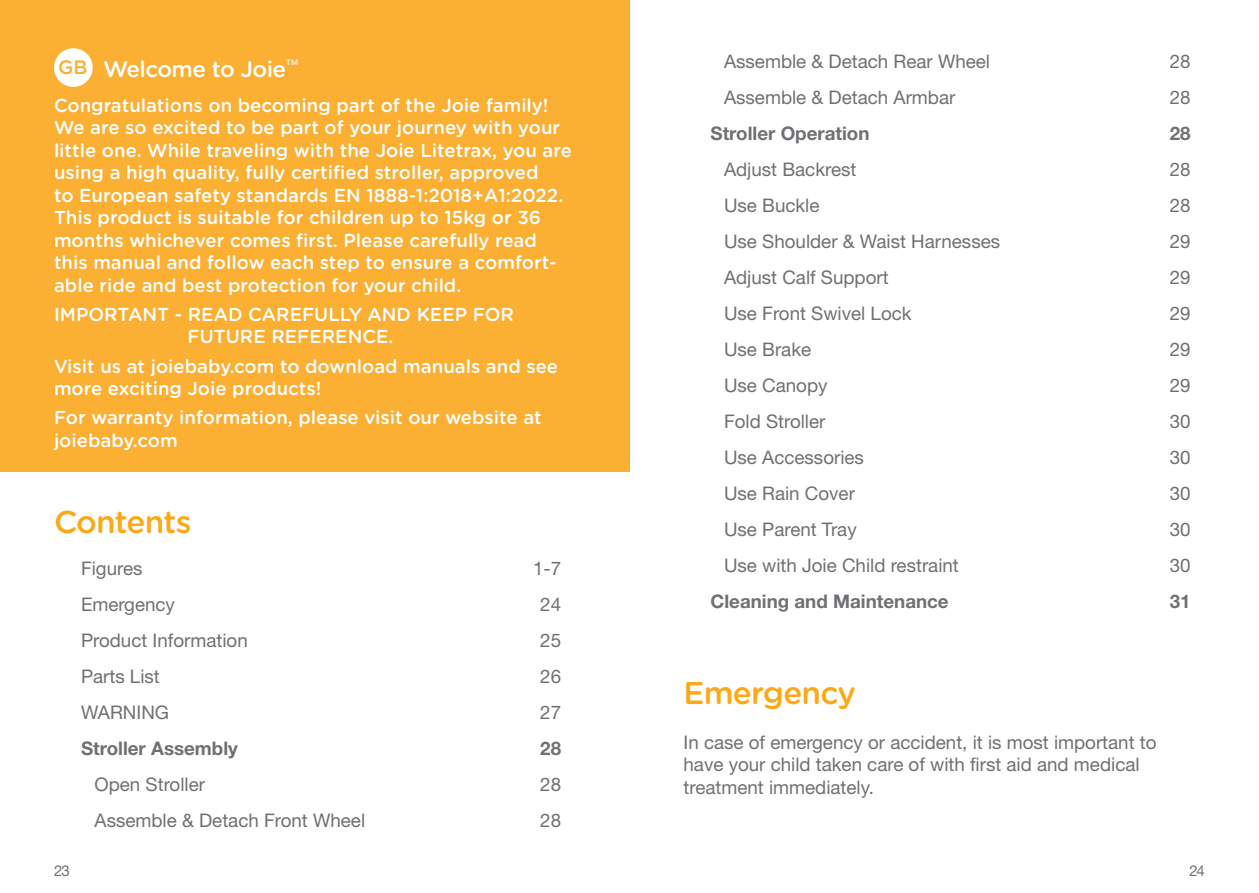
<style>
.page{position:relative;width:1259px;height:893px;background:#fff}
.page>*{position:absolute;margin:0;border:0;box-sizing:border-box;transform-origin:0 0}
.t1{font:500 31.5px "Gotham Rounded";letter-spacing:-.025em;color:#fba918}
.t2{font:500 22.5px "Gotham Rounded";letter-spacing:-.025em;color:#fff}
.t3{font:500 18.75px/22.5px "Gotham Rounded";color:#fff}
.t4{font:18.75px/22.5px "Helvetica Neue LT Std";color:#716f73}
.t5{font:700 18.75px "Helvetica Neue LT Std";color:#716f73}
.t6{font:15px "Helvetica Neue LT Std";color:#716f73}
.s1{font-size:19.5px;color:#fbaf33}
</style>
<div class="page">
<div style="left:0;top:0;width:629px;height:471px;background:#fbaf33"></div>
<div style="left:54px;top:48px;width:39px;height:39px;background:#fff;border-radius:50%"></div>
<p class="t2" style="left:58px;top:53px;width:242px"><span class="s1">GB</span> Welcome to Joie<sup>™</sup></p>
<p class="t3" style="left:54px;top:93px;width:519px">Congratulations on becoming part of the Joie family!<br>We are so excited to be part of your journey with your little one. While traveling with the Joie Litetrax, you are using a high quality, fully certified stroller, approved<br>to European safety standards EN 1888-1:2018+A1:2022.<br>This product is suitable for children up to 15kg or 36 months whichever comes first. Please carefully read this manual and follow each step to ensure a comfort&shy;able ride and best protection for your child.</p>
<p class="t3" style="left:188px;top:302px;width:328px;text-indent:-134px">IMPORTANT - READ CAREFULLY AND KEEP FOR<br>FUTURE REFERENCE.</p>
<p class="t3" style="left:54px;top:354px;width:505px">Visit us at joiebaby.com to download manuals and see more exciting Joie products!</p>
<p class="t3" style="left:54px;top:406px;width:489px">For warranty information, please visit our website at joiebaby.com</p>
<h1 class="t1" style="left:54px;top:500px;width:139px">Contents</h1>
<p class="t4" style="left:81px;top:557px;width:63px">Figures</p>
<p class="t4" style="left:533px;top:557px;width:30px">1-7</p>
<p class="t4" style="left:81px;top:593px;width:95px">Emergency</p>
<p class="t4" style="left:540px;top:593px;width:22px">24</p>
<p class="t4" style="left:81px;top:629px;width:168px">Product Information</p>
<p class="t4" style="left:540px;top:629px;width:22px">25</p>
<p class="t4" style="left:81px;top:665px;width:80px">Parts List</p>
<p class="t4" style="left:540px;top:665px;width:22px">26</p>
<p class="t4" style="left:81px;top:701px;width:90px">WARNING</p>
<p class="t4" style="left:540px;top:701px;width:22px">27</p>
<p class="t5" style="left:81px;top:737px;width:158px">Stroller Assembly</p>
<p class="t5" style="left:540px;top:737px;width:22px">28</p>
<p class="t4" style="left:94px;top:773px;width:112px">Open Stroller</p>
<p class="t4" style="left:540px;top:773px;width:22px">28</p>
<p class="t4" style="left:94px;top:809px;width:272px">Assemble &amp; Detach Front Wheel</p>
<p class="t4" style="left:540px;top:809px;width:22px">28</p>
<p class="t4" style="left:724px;top:50px;width:268px">Assemble &amp; Detach Rear Wheel</p>
<p class="t4" style="left:1169px;top:50px;width:22px">28</p>
<p class="t4" style="left:724px;top:86px;width:233px">Assemble &amp; Detach Armbar</p>
<p class="t4" style="left:1169px;top:86px;width:22px">28</p>
<p class="t5" style="left:710px;top:122px;width:160px">Stroller Operation</p>
<p class="t5" style="left:1169px;top:122px;width:22px">28</p>
<p class="t4" style="left:724px;top:158px;width:134px">Adjust Backrest</p>
<p class="t4" style="left:1169px;top:158px;width:22px">28</p>
<p class="t4" style="left:724px;top:194px;width:97px">Use Buckle</p>
<p class="t4" style="left:1169px;top:194px;width:22px">28</p>
<p class="t4" style="left:724px;top:230px;width:278px">Use Shoulder &amp; Waist Harnesses</p>
<p class="t4" style="left:1169px;top:230px;width:22px">29</p>
<p class="t4" style="left:724px;top:266px;width:166px">Adjust Calf Support</p>
<p class="t4" style="left:1169px;top:266px;width:22px">29</p>
<p class="t4" style="left:724px;top:302px;width:189px">Use Front Swivel Lock</p>
<p class="t4" style="left:1169px;top:302px;width:22px">29</p>
<p class="t4" style="left:724px;top:338px;width:89px">Use Brake</p>
<p class="t4" style="left:1169px;top:338px;width:22px">29</p>
<p class="t4" style="left:724px;top:374px;width:105px">Use Canopy</p>
<p class="t4" style="left:1169px;top:374px;width:22px">29</p>
<p class="t4" style="left:724px;top:410px;width:103px">Fold Stroller</p>
<p class="t4" style="left:1169px;top:410px;width:22px">30</p>
<p class="t4" style="left:724px;top:446px;width:141px">Use Accessories</p>
<p class="t4" style="left:1169px;top:446px;width:22px">30</p>
<p class="t4" style="left:724px;top:482px;width:132px">Use Rain Cover</p>
<p class="t4" style="left:1169px;top:482px;width:22px">30</p>
<p class="t4" style="left:724px;top:518px;width:134px">Use Parent Tray</p>
<p class="t4" style="left:1169px;top:518px;width:22px">30</p>
<p class="t4" style="left:724px;top:554px;width:236px">Use with Joie Child restraint</p>
<p class="t4" style="left:1169px;top:554px;width:22px">30</p>
<p class="t5" style="left:710px;top:590px;width:240px">Cleaning and Maintenance</p>
<p class="t5" style="left:1169px;top:590px;width:22px">31</p>
<h1 class="t1" style="left:683px;top:671px;width:174px">Emergency</h1>
<p class="t4" style="left:683px;top:731px;width:474px">In case of emergency or accident, it is most important to have your child taken care of with first aid and medical treatment immediately.</p>
<p class="t6" style="left:54px;top:861px;width:17px">23</p>
<p class="t6" style="left:1189px;top:862px;width:17px">24</p>
</div>
